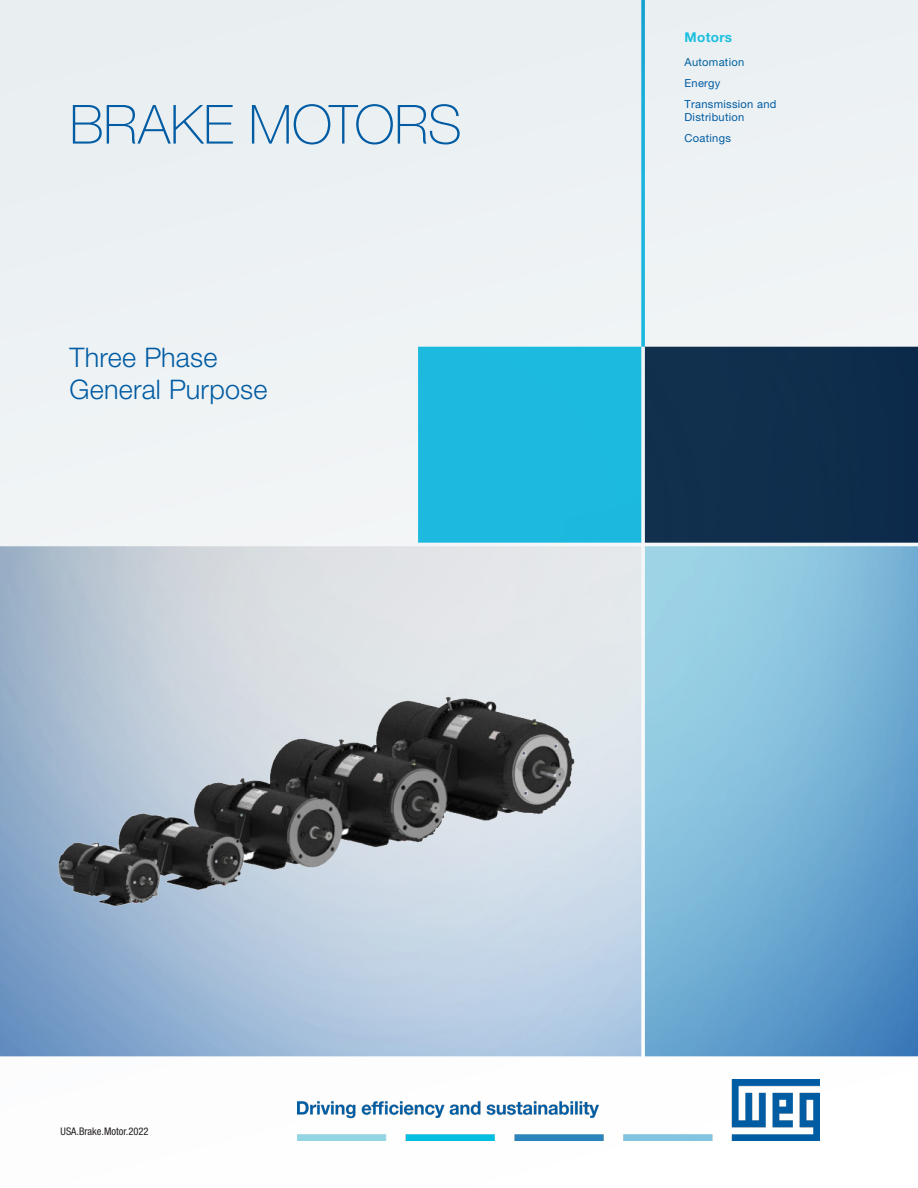
<style>
.page{position:relative;width:918px;height:1188px;background:#fff}
.page>*{position:absolute;margin:0;border:0;box-sizing:border-box;transform-origin:0 0}
._0-TEXTO{font:100 54px "Helvetica Neue LT Pro";letter-spacing:-.005em;color:#015ca3}
._0-TEXTO-2{font:300 27px "Helvetica Neue LT Pro";letter-spacing:.005em;color:#015ca3}
.t1{font:700 13.5px "Helvetica Neue LT Pro";letter-spacing:.025em;color:#1cbfdf}
.t2{font:11.1px/13.4px "Helvetica Neue LT Pro";letter-spacing:.025em;color:#015ca3}
.t3{font:11.1px "Helvetica Neue LT Pro";letter-spacing:.025em;color:#01629d}
.t4{font:condensed 10.5px "Helvetica Neue LT Pro";color:#231f20}
</style>
<div class="page">
<img style="left:0;top:0;width:918px;height:1080px">
<img style="left:297px;top:1080px;width:523px;height:61px">
<img style="left:47px;top:686px;width:567px;height:228px">
<p class="_0-TEXTO" style="left:69px;top:94px;width:394px">BRAKE MOTORS</p>
<p class="_0-TEXTO-2" style="left:69px;top:341px;width:149px">Three Phase</p>
<p class="_0-TEXTO-2" style="left:69px;top:373px;width:200px">General Purpose</p>
<p class="t1" style="left:685px;top:29px;width:49px">Motors</p>
<p class="t3" style="left:685px;top:55px;width:61px">Automation</p>
<p class="t2" style="left:685px;top:76px;width:37px">Energy</p>
<p class="t2" style="left:685px;top:97px;width:93px">Transmission and<br>Distribution</p>
<p class="t2" style="left:685px;top:131px;width:48px">Coatings</p>
<p class="t4" style="left:61px;top:1125px;width:89px">USA.Brake.Motor.2022</p>
</div>
